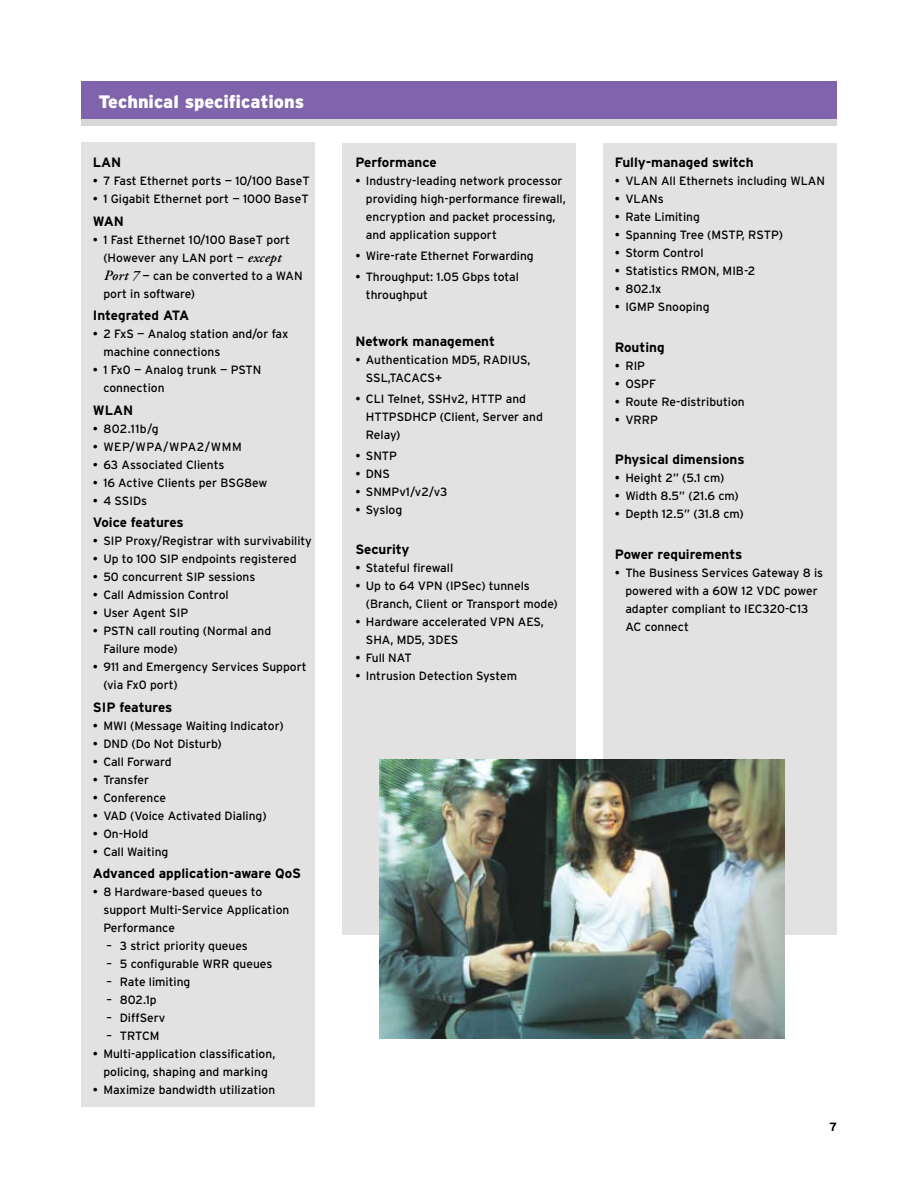
<style>
.page{position:relative;width:918px;height:1188px;background:#fff}
.page>*{position:absolute;margin:0;border:0;box-sizing:border-box;transform-origin:0 0}
.t1{font:900 18px "Interstate";color:#fff}
.t2{font:700 13.5px "Interstate";color:#000}
.t3{font:12px/18px "Interstate";color:#000}
.t4{font:12px "Interstate";letter-spacing:.05em;color:#000}
.t5{font:700 12px "Interstate";color:#000}
.s1{font-family:"Adobe Garamond";font-weight:600;font-style:italic;font-size:14.25px}
</style>
<div class="page">
<div style="left:81px;top:143px;width:234px;height:964px;background:#e3e2e2"></div>
<div style="left:342px;top:143px;width:234px;height:792px;background:#e3e2e2"></div>
<div style="left:603px;top:143px;width:234px;height:792px;background:#e3e2e2"></div>
<div style="left:81px;top:81px;width:756px;height:38px;background:#7f64ab"></div>
<div style="left:81px;top:119px;width:756px;height:7px;background:#d9d8d9"></div>
<img style="left:379px;top:759px;width:406px;height:279px">
<h1 class="t1" style="left:98px;top:92px;width:207px">Technical specifications</h1>
<p class="t2" style="left:93px;top:155px;width:30px">LAN</p>
<p class="t3" style="left:93px;top:172px;width:218px">• 7 Fast Ethernet ports — 10/100 BaseT</p>
<p class="t3" style="left:93px;top:190px;width:217px">• 1 Gigabit Ethernet port — 1000 BaseT</p>
<p class="t2" style="left:93px;top:214px;width:33px">WAN</p>
<p class="t3" style="left:103px;top:231px;width:201px;text-indent:-10px">• 1 Fast Ethernet 10/100 BaseT port (However any LAN port — <span class="s1">except<br>Port 7</span> — can be converted to a WAN port in software)</p>
<p class="t2" style="left:93px;top:308px;width:98px">Integrated ATA</p>
<p class="t3" style="left:103px;top:325px;width:187px;text-indent:-10px">• 2 FxS — Analog station and/or fax machine connections</p>
<p class="t3" style="left:103px;top:361px;width:160px;text-indent:-10px">• 1 Fx0 — Analog trunk — PSTN connection</p>
<p class="t2" style="left:93px;top:403px;width:42px">WLAN</p>
<p class="t3" style="left:93px;top:420px;width:67px">• 802.11b/g</p>
<p class="t4" style="left:93px;top:440px;width:151px">• WEP/WPA/WPA2/WMM</p>
<p class="t3" style="left:93px;top:456px;width:133px">• 63 Associated Clients</p>
<p class="t3" style="left:93px;top:474px;width:176px">• 16 Active Clients per BSG8ew</p>
<p class="t3" style="left:93px;top:492px;width:56px">• 4 SSIDs</p>
<p class="t2" style="left:93px;top:515px;width:93px">Voice features</p>
<p class="t3" style="left:93px;top:532px;width:220px">• SIP Proxy/Registrar with survivability</p>
<p class="t3" style="left:93px;top:550px;width:205px">• Up to 100 SIP endpoints registered</p>
<p class="t3" style="left:93px;top:568px;width:164px">• 50 concurrent SIP sessions</p>
<p class="t3" style="left:93px;top:586px;width:137px">• Call Admission Control</p>
<p class="t3" style="left:93px;top:604px;width:97px">• User Agent SIP</p>
<p class="t3" style="left:103px;top:622px;width:169px;text-indent:-10px">• PSTN call routing (Normal and<br>Failure mode)</p>
<p class="t3" style="left:103px;top:658px;width:205px;text-indent:-10px">• 911 and Emergency Services Support (via Fx0 port)</p>
<p class="t2" style="left:93px;top:700px;width:81px">SIP features</p>
<p class="t3" style="left:93px;top:717px;width:192px">• MWI (Message Waiting Indicator)</p>
<p class="t3" style="left:93px;top:735px;width:130px">• DND (Do Not Disturb)</p>
<p class="t3" style="left:93px;top:753px;width:80px">• Call Forward</p>
<p class="t3" style="left:93px;top:771px;width:58px">• Transfer</p>
<p class="t3" style="left:93px;top:789px;width:75px">• Conference</p>
<p class="t3" style="left:93px;top:807px;width:175px">• VAD (Voice Activated Dialing)</p>
<p class="t3" style="left:93px;top:825px;width:57px">• On-Hold</p>
<p class="t3" style="left:93px;top:843px;width:77px">• Call Waiting</p>
<p class="t2" style="left:93px;top:866px;width:210px">Advanced application-aware QoS</p>
<p class="t3" style="left:103px;top:883px;width:187px;text-indent:-10px">• 8 Hardware-based queues to support Multi-Service Application<br>Performance</p>
<p class="t3" style="left:106px;top:937px;width:143px">– 3 strict priority queues</p>
<p class="t3" style="left:106px;top:955px;width:168px">– 5 configurable WRR queues</p>
<p class="t3" style="left:106px;top:973px;width:86px">– Rate limiting</p>
<p class="t3" style="left:106px;top:991px;width:52px">– 802.1p</p>
<p class="t3" style="left:106px;top:1009px;width:60px">– DiffServ</p>
<p class="t3" style="left:106px;top:1027px;width:55px">– TRTCM</p>
<p class="t3" style="left:93px;top:1045px;width:184px;text-align:center">• Multi-application classification, policing, shaping and marking</p>
<p class="t3" style="left:93px;top:1081px;width:184px">• Maximize bandwidth utilization</p>
<p class="t2" style="left:355px;top:155px;width:83px">Performance</p>
<p class="t3" style="left:366px;top:172px;width:202px;text-indent:-10px">• Industry-leading network processor providing high-performance firewall, encryption and packet processing, and application support</p>
<p class="t3" style="left:355px;top:247px;width:180px">• Wire-rate Ethernet Forwarding</p>
<p class="t3" style="left:366px;top:268px;width:155px;text-indent:-10px">• Throughput: 1.05 Gbps total throughput</p>
<p class="t2" style="left:355px;top:334px;width:141px">Network management</p>
<p class="t3" style="left:366px;top:351px;width:166px;text-indent:-10px">• Authentication MD5, RADIUS,<br>SSL,TACACS+</p>
<p class="t3" style="left:366px;top:390px;width:179px;text-indent:-10px">• CLI Telnet, SSHv2, HTTP and<br>HTTPSDHCP (Client, Server and<br>Relay)</p>
<p class="t3" style="left:355px;top:447px;width:43px">• SNTP</p>
<p class="t3" style="left:355px;top:465px;width:36px">• DNS</p>
<p class="t3" style="left:355px;top:483px;width:94px">• SNMPv1/v2/v3</p>
<p class="t3" style="left:355px;top:501px;width:48px">• Syslog</p>
<p class="t2" style="left:355px;top:542px;width:56px">Security</p>
<p class="t3" style="left:355px;top:559px;width:99px">• Stateful firewall</p>
<p class="t3" style="left:366px;top:577px;width:193px;text-indent:-10px">• Up to 64 VPN (IPSec) tunnels (Branch, Client or Transport mode)</p>
<p class="t3" style="left:366px;top:613px;width:180px;text-indent:-10px">• Hardware accelerated VPN AES,<br>SHA, MD5, 3DES</p>
<p class="t3" style="left:355px;top:649px;width:58px">• Full NAT</p>
<p class="t3" style="left:355px;top:667px;width:163px">• Intrusion Detection System</p>
<p class="t2" style="left:615px;top:155px;width:140px">Fully-managed switch</p>
<p class="t3" style="left:615px;top:172px;width:212px">• VLAN All Ethernets including WLAN</p>
<p class="t3" style="left:615px;top:190px;width:50px">• VLANs</p>
<p class="t3" style="left:615px;top:208px;width:87px">• Rate Limiting</p>
<p class="t3" style="left:615px;top:226px;width:170px">• Spanning Tree (MSTP, RSTP)</p>
<p class="t3" style="left:615px;top:244px;width:90px">• Storm Control</p>
<p class="t3" style="left:615px;top:262px;width:142px">• Statistics RMON, MIB-2</p>
<p class="t3" style="left:615px;top:280px;width:48px">• 802.1x</p>
<p class="t3" style="left:615px;top:298px;width:96px">• IGMP Snooping</p>
<p class="t2" style="left:615px;top:340px;width:51px">Routing</p>
<p class="t3" style="left:615px;top:357px;width:32px">• RIP</p>
<p class="t3" style="left:615px;top:375px;width:43px">• OSPF</p>
<p class="t3" style="left:615px;top:393px;width:131px">• Route Re-distribution</p>
<p class="t3" style="left:615px;top:411px;width:45px">• VRRP</p>
<p class="t2" style="left:615px;top:452px;width:131px">Physical dimensions</p>
<p class="t3" style="left:615px;top:469px;width:111px">• Height 2” (5.1 cm)</p>
<p class="t3" style="left:615px;top:487px;width:126px">• Width 8.5” (21.6 cm)</p>
<p class="t3" style="left:615px;top:505px;width:131px">• Depth 12.5” (31.8 cm)</p>
<p class="t2" style="left:615px;top:547px;width:129px">Power requirements</p>
<p class="t3" style="left:625px;top:564px;width:199px;text-indent:-10px">• The Business Services Gateway 8 is powered with a 60W 12 VDC power adapter compliant to IEC320-C13<br>AC connect</p>
<p class="t5" style="left:829px;top:1120px;width:9px">7</p>
</div>
